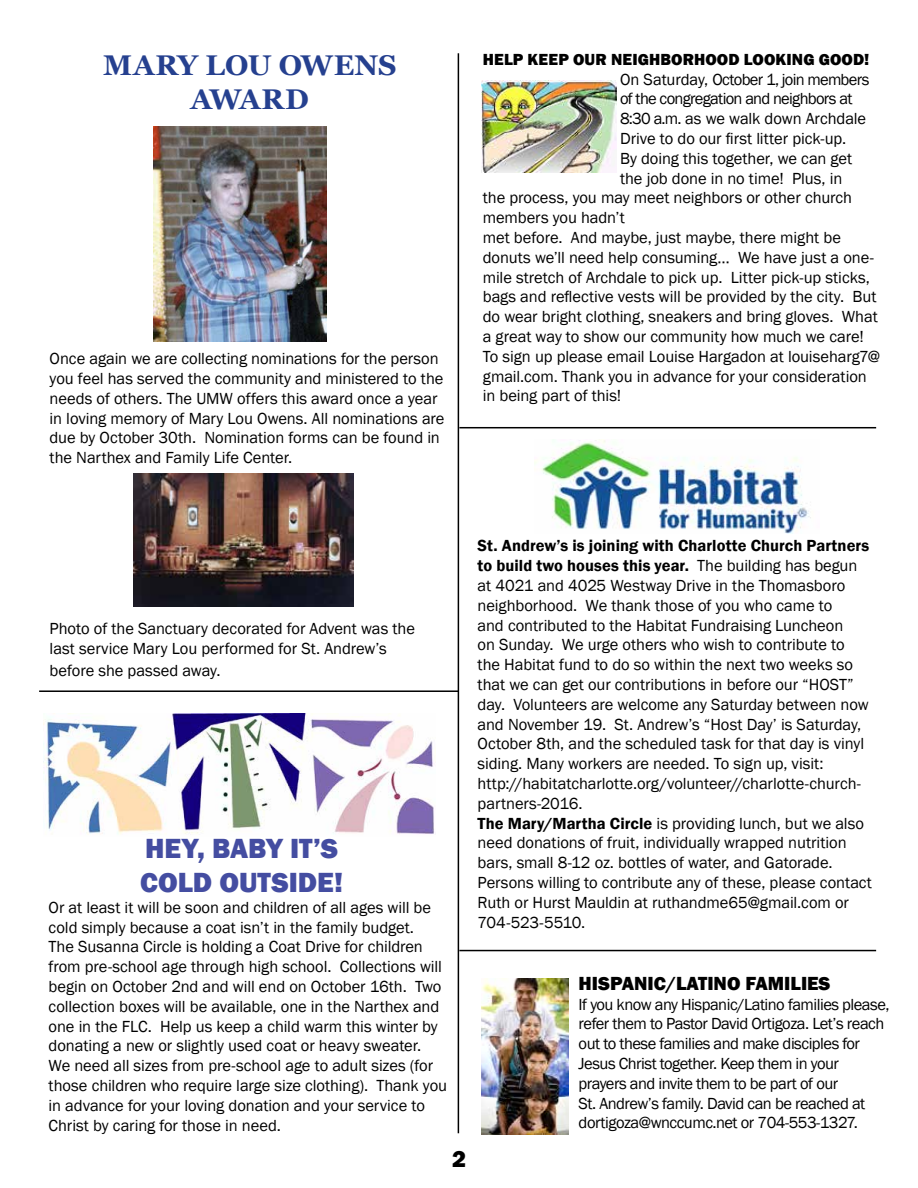
<style>
.page{position:relative;width:918px;height:1188px;background:#fff}
.page>*{position:absolute;margin:0;border:0;box-sizing:border-box;transform-origin:0 0}
.t1{font:800 28.5px/34.2px "Franklin Gothic";color:#444da1}
.t2{font:700 28.5px/34.2px "Georgia";letter-spacing:.005em;color:#25408f;text-align:center}
.t3{font:800 24px "Franklin Gothic";color:#000}
.t4{font:800 19.5px "Franklin Gothic";color:#000}
.t5{font:16.5px/19.8px "Franklin Gothic";letter-spacing:-.005em;color:#000}
.t6{font:16.5px/19.8px "Franklin Gothic";letter-spacing:-.03em;color:#000}
.t7{font:800 16.5px "Franklin Gothic";letter-spacing:.005em;color:#000}
.t8{font:16.5px "Franklin Gothic";letter-spacing:-.035em;color:#000}
.t9{font:16.5px "Franklin Gothic";letter-spacing:-.045em;color:#000}
.s1{font-weight:600}
</style>
<div class="page">
<img style="left:43px;top:713px;width:393px;height:121px">
<hr style="left:458px;top:53px;width:1px;height:1080px;background:#000">
<hr style="left:39px;top:690px;width:420px;height:2px;background:#000">
<hr style="left:459px;top:427px;width:417px;height:1px;background:#000">
<hr style="left:459px;top:950px;width:417px;height:1px;background:#000">
<img style="left:481px;top:978px;width:88px;height:156px">
<img style="left:481px;top:80px;width:135px;height:92px">
<img style="left:153px;top:127px;width:173px;height:214px">
<img style="left:134px;top:474px;width:220px;height:133px">
<img style="left:534px;top:439px;width:277px;height:95px">
<h1 class="t2" style="left:103px;top:48px;width:295px">MARY LOU OWENS<br>AWARD</h1>
<p class="t5" style="left:50px;top:349px;width:396px">Once again we are collecting nominations for the person you feel has served the community and ministered to the needs of others. The UMW offers this award once a year in loving memory of Mary Lou Owens. All nominations are due by October 30th. Nomination forms can be found in the Narthex and Family Life Center.</p>
<p class="t7" style="left:483px;top:49px;width:388px">HELP KEEP OUR NEIGHBORHOOD LOOKING GOOD!</p>
<p class="t8" style="left:620px;top:69px;width:251px">On Saturday, October 1, join members</p>
<p class="t9" style="left:620px;top:89px;width:234px">of the congregation and neighbors at</p>
<p class="t5" style="left:620px;top:109px;width:248px">8:30 a.m. as we walk down Archdale</p>
<p class="t5" style="left:620px;top:129px;width:228px">Drive to do our first litter pick-up.</p>
<p class="t5" style="left:620px;top:149px;width:234px">By doing this together, we can get</p>
<p class="t5" style="left:620px;top:169px;width:224px">the job done in no time! Plus, in</p>
<p class="t5" style="left:483px;top:188px;width:371px">the process, you may meet neighbors or other church</p>
<p class="t5" style="left:483px;top:208px;width:144px">members you hadn’t</p>
<p class="t5" style="left:483px;top:228px;width:360px">met before. And maybe, just maybe, there might be</p>
<p class="t5" style="left:483px;top:248px;width:393px">donuts we’ll need help consuming… We have just a one-</p>
<p class="t5" style="left:483px;top:268px;width:389px">mile stretch of Archdale to pick up. Litter pick-up sticks,</p>
<p class="t5" style="left:483px;top:287px;width:395px">bags and reflective vests will be provided by the city. But</p>
<p class="t5" style="left:483px;top:307px;width:397px">do wear bright clothing, sneakers and bring gloves. What</p>
<p class="t5" style="left:483px;top:327px;width:383px">a great way to show our community how much we care!</p>
<p class="t5" style="left:483px;top:347px;width:399px">To sign up please email Louise Hargadon at louiseharg7@</p>
<p class="t5" style="left:483px;top:367px;width:386px">gmail.com. Thank you in advance for your consideration</p>
<p class="t5" style="left:483px;top:386px;width:140px">in being part of this!</p>
<p class="t5" style="left:50px;top:619px;width:367px">Photo of the Sanctuary decorated for Advent was the last service Mary Lou performed for St. Andrew’s</p>
<p class="t5" style="left:50px;top:661px;width:172px">before she passed away.</p>
<h1 class="t1" style="left:140px;top:831px;width:204px">HEY, BABY IT’S<br>COLD OUTSIDE!</h1>
<p class="t5" style="left:49px;top:898px;width:400px">Or at least it will be soon and children of all ages will be cold simply because a coat isn’t in the family budget.<br>The Susanna Circle is holding a Coat Drive for children from pre-school age through high school. Collections will begin on October 2nd and will end on October 16th. Two collection boxes will be available, one in the Narthex and one in the FLC. Help us keep a child warm this winter by donating a new or slightly used coat or heavy sweater.<br>We need all sizes from pre-school age to adult sizes (for those children who require large size clothing). Thank you in advance for your loving donation and your service to Christ by caring for those in need.</p>
<h2 class="t3" style="left:452px;top:1143px;width:16px">2</h2>
<p class="t5" style="left:478px;top:536px;width:396px"><span class="s1">St. Andrew’s is joining with Charlotte Church Partners to build two houses this year.</span> The building has begun at 4021 and 4025 Westway Drive in the Thomasboro neighborhood. We thank those of you who came to<br>and contributed to the Habitat Fundraising Luncheon<br>on Sunday. We urge others who wish to contribute to<br>the Habitat fund to do so within the next two weeks so that we can get our contributions in before our “HOST” day. Volunteers are welcome any Saturday between now and November 19. St. Andrew’s “Host Day’ is Saturday, October 8th, and the scheduled task for that day is vinyl siding. Many workers are needed. To sign up, visit: http://habitatcharlotte.org/volunteer//charlotte-church&shy;partners-2016.<br><span class="s1">The Mary/Martha Circle</span> is providing lunch, but we also need donations of fruit, individually wrapped nutrition bars, small 8-12 oz. bottles of water, and Gatorade.<br>Persons willing to contribute any of these, please contact Ruth or Hurst Mauldin at ruthandme65@gmail.com or 704-523-5510.</p>
<p class="t4" style="left:579px;top:971px;width:253px">HISPANIC/LATINO FAMILIES</p>
<p class="t6" style="left:579px;top:995px;width:312px">If you know any Hispanic/Latino families please, refer them to Pastor David Ortigoza. Let’s reach out to these families and make disciples for Jesus Christ together. Keep them in your prayers and invite them to be part of our<br>St. Andrew’s family. David can be reached at dortigoza@wnccumc.net or 704-553-1327.</p>
</div>
